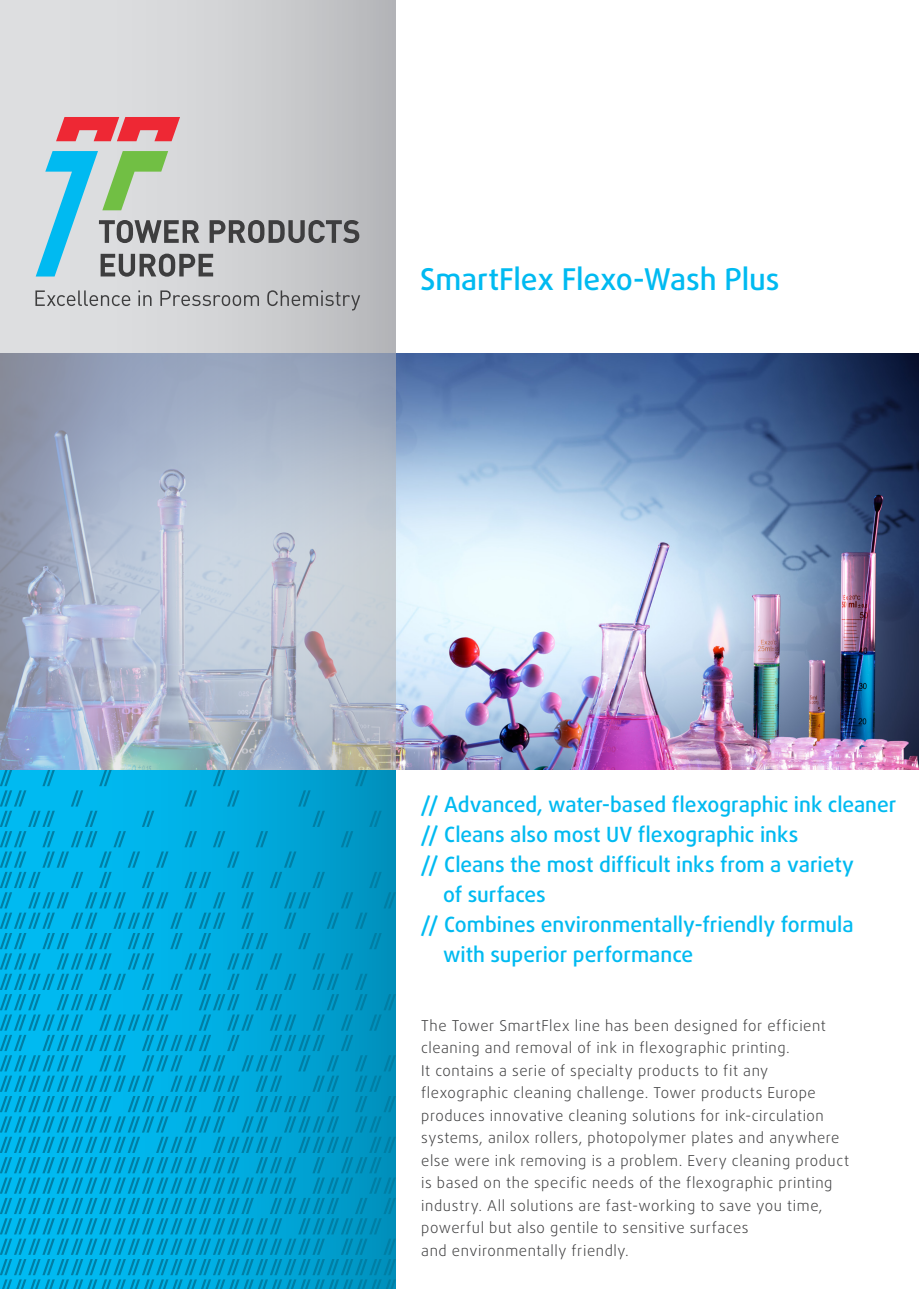
<style>
.page{position:relative;width:919px;height:1289px;background:#fff}
.page>*{position:absolute;margin:0;border:0;box-sizing:border-box;transform-origin:0 0}
.Voorpagina_Subkop{font:500 30px "Daxline Pro";letter-spacing:-.005em;color:#00baf1}
.Voorpagina_Subkop-2{font:500 21px "Daxline Pro";color:#00baf1}
.Binnenwerk_Body_Opso{font:300 15px "Daxline Pro";letter-spacing:.04em;color:#3e3e3f}
</style>
<div class="page">
<div style="left:0;top:0;width:395px;height:770px;background:linear-gradient(to right,#e5e6e8,#bcbdc0)"></div>
<svg style="left:0;top:770px;width:396px;height:518px;background:#00a4d5"></svg>
<svg style="left:36px;top:151px;width:323px;height:126px;background:#afc0c1"></svg>
<svg style="left:35px;top:290px;width:95px;height:16px;background:#b5b6b8"></svg>
<svg style="left:138px;top:290px;width:13px;height:16px"></svg>
<svg style="left:160px;top:290px;width:99px;height:16px;background:#b1b2b4"></svg>
<svg style="left:267px;top:290px;width:93px;height:20px;background:#aaabad"></svg>
<svg style="left:56px;top:117px;width:124px;height:24px;background:#e9545d"></svg>
<img style="left:395px;top:353px;width:523px;height:417px">
<svg style="left:0;top:353px;width:395px;height:417px;background:#acb6c9"></svg>
<p class="Voorpagina_Subkop" style="left:420px;top:259px;width:361px">SmartFlex Flexo-Wash Plus</p>
<p class="Voorpagina_Subkop-2" style="left:421px;top:790px;width:477px">// Advanced, water-based flexographic ink cleaner</p>
<p class="Voorpagina_Subkop-2" style="left:421px;top:820px;width:379px">// Cleans also most UV flexographic inks</p>
<p class="Voorpagina_Subkop-2" style="left:421px;top:850px;width:434px">// Cleans the most difficult inks from a variety</p>
<p class="Voorpagina_Subkop-2" style="left:443px;top:880px;width:104px">of surfaces</p>
<p class="Voorpagina_Subkop-2" style="left:421px;top:910px;width:434px">// Combines environmentally-friendly formula</p>
<p class="Voorpagina_Subkop-2" style="left:443px;top:940px;width:251px">with superior performance</p>
<p class="Binnenwerk_Body_Opso" style="left:421px;top:1015px;width:406px">The Tower SmartFlex line has been designed for efficient</p>
<p class="Binnenwerk_Body_Opso" style="left:421px;top:1037px;width:370px">cleaning and removal of ink in flexographic printing.</p>
<p class="Binnenwerk_Body_Opso" style="left:421px;top:1060px;width:348px">It contains a serie of specialty products to fit any</p>
<p class="Binnenwerk_Body_Opso" style="left:421px;top:1082px;width:396px">flexographic cleaning challenge. Tower products Europe</p>
<p class="Binnenwerk_Body_Opso" style="left:421px;top:1105px;width:404px">produces innovative cleaning solutions for ink-circulation</p>
<p class="Binnenwerk_Body_Opso" style="left:421px;top:1127px;width:420px">systems, anilox rollers, photopolymer plates and anywhere</p>
<p class="Binnenwerk_Body_Opso" style="left:421px;top:1150px;width:429px">else were ink removing is a problem. Every cleaning product</p>
<p class="Binnenwerk_Body_Opso" style="left:421px;top:1172px;width:413px">is based on the specific needs of the flexographic printing</p>
<p class="Binnenwerk_Body_Opso" style="left:421px;top:1195px;width:403px">industry. All solutions are fast-working to save you time,</p>
<p class="Binnenwerk_Body_Opso" style="left:421px;top:1217px;width:329px">powerful but also gentile to sensitive surfaces</p>
<p class="Binnenwerk_Body_Opso" style="left:421px;top:1240px;width:209px">and environmentally friendly.</p>
</div>
